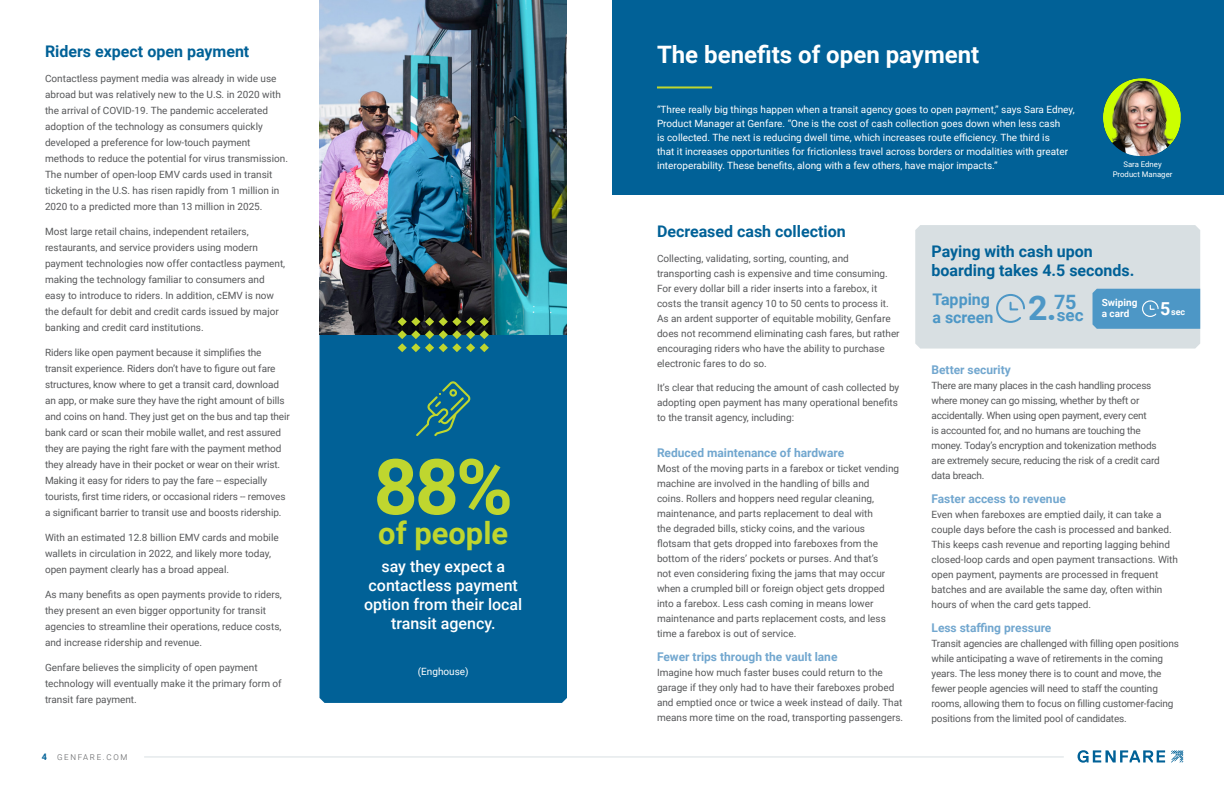
<style>
.page{position:relative;width:1224px;height:792px;background:#fff}
.page>*{position:absolute;margin:0;border:0;box-sizing:border-box;transform-origin:0 0}
.t1{font:700 77.2px "Roboto";color:#bfd62f}
.t2{font:700 33.9px "Roboto";color:#4d97c6}
.t3{font:700 30.9px "Roboto";color:#bfd62f}
.t4{font:700 24px "Roboto";color:#fff}
.t5{font:700 17.9px "Roboto";color:#fff}
.t6{font:700 17px "Roboto";color:#4d97c6}
.headline_2_-_Drkblue{font:700 16px/19.2px "Roboto";color:#016197}
.t7{font:500 16px/19.2px "Roboto";color:#fff;text-align:center}
.t8{font:700 16px/18px "Roboto";color:#4d97c6}
.Body{font:700 12px "Roboto";color:#72a7cf}
.Body-2{font:10px/15px "Roboto";color:#57585a}
.Body-3{font:10px/14px "Roboto";color:#fff}
.Body-4{font:10px/15px "Roboto";letter-spacing:-.02em;color:#57585a}
.t9{font:700 10px/11px "Roboto";color:#fff}
.t10{font:700 8.9px "Roboto";color:#fff}
.t11{font:300 8px "Roboto";letter-spacing:.21em;color:#57585a}
.t12{font:7.8px "Roboto";color:#fff}
.s1{font-weight:700;font-size:9px;color:#016197}
</style>
<div class="page">
<svg style="left:1171px;top:750px;width:12px;height:13px"></svg>
<svg style="left:1078px;top:750px;width:87px;height:13px"></svg>
<hr style="left:144px;top:757px;width:920px;height:1px;background:#d8dfe2">
<div style="left:320px;top:335px;width:247px;height:368px;background:#016197"></div>
<img style="left:320px;top:0;width:247px;height:335px">
<svg style="left:398px;top:317px;width:91px;height:35px;background:#386148"></svg>
<svg style="left:416px;top:381px;width:55px;height:55px;background:#1f7385"></svg>
<div style="left:612px;top:0;width:612px;height:194px;background:#016197"></div>
<hr style="left:657px;top:86px;width:55px;height:2px;background:#bfd62f">
<svg style="left:915px;top:225px;width:285px;height:124px;background:#c7d6de"></svg>
<img style="left:1103px;top:78px;width:78px;height:78px">
<p class="headline_2_-_Drkblue" style="left:45px;top:41px;width:206px">Riders expect open payment</p>
<p class="Body-2" style="left:45px;top:70px;width:245px;line-height:16px">Contactless payment media was already in wide use abroad but was relatively new to the U.S. in 2020 with the arrival of COVID-19. The pandemic accelerated adoption of the technology as consumers quickly developed a preference for low-touch payment methods to reduce the potential for virus transmission.<br>The number of open-loop EMV cards used in transit ticketing in the U.S. has risen rapidly from 1 million in 2020 to a predicted more than 13 million in 2025.</p>
<p class="Body-2" style="left:45px;top:223px;width:242px;line-height:16px">Most large retail chains, independent retailers, restaurants, and service providers using modern payment technologies now offer contactless payment, making the technology familiar to consumers and easy to introduce to riders. In addition, cEMV is now the default for debit and credit cards issued by major banking and credit card institutions.</p>
<p class="Body-2" style="left:45px;top:344px;width:246px;line-height:16px">Riders like open payment because it simplifies the transit experience. Riders don’t have to figure out fare structures, know where to get a transit card, download an app, or make sure they have the right amount of bills and coins on hand. They just get on the bus and tap their bank card or scan their mobile wallet, and rest assured they are paying the right fare with the payment method they already have in their pocket or wear on their wrist.<br>Making it easy for riders to pay the fare -- especially tourists, first time riders, or occasional riders -- removes a significant barrier to transit use and boosts ridership.</p>
<p class="Body-2" style="left:45px;top:529px;width:235px;line-height:16px">With an estimated 12.8 billion EMV cards and mobile wallets in circulation in 2022, and likely more today, open payment clearly has a broad appeal.</p>
<p class="Body-2" style="left:45px;top:586px;width:238px;line-height:16px">As many benefits as open payments provide to riders, they present an even bigger opportunity for transit agencies to streamline their operations, reduce costs, and increase ridership and revenue.</p>
<p class="Body-2" style="left:45px;top:659px;width:238px;line-height:16px">Genfare believes the simplicity of open payment technology will eventually make it the primary form of transit fare payment.</p>
<p class="t11" style="left:42px;top:751px;width:87px"><span class="s1">4</span> GENFARE.COM</p>
<p class="t1" style="left:374px;top:433px;width:141px">88%</p>
<p class="t3" style="left:378px;top:511px;width:131px">of people</p>
<p class="t7" style="left:364px;top:556px;width:160px">say they expect a contactless payment option from their local transit agency.</p>
<p class="Body-3" style="left:418px;top:664px;width:52px">(Enghouse)</p>
<p class="t4" style="left:657px;top:38px;width:324px">The benefits of open payment</p>
<p class="Body-3" style="left:657px;top:102px;width:419px">“Three really big things happen when a transit agency goes to open payment,” says Sara Edney, Product Manager at Genfare. “One is the cost of cash collection goes down when less cash<br>is collected. The next is reducing dwell time, which increases route efficiency. The third is<br>that it increases opportunities for frictionless travel across borders or modalities with greater interoperability. These benefits, along with a few others, have major impacts.”</p>
<p class="headline_2_-_Drkblue" style="left:657px;top:221px;width:190px">Decreased cash collection</p>
<p class="t12" style="left:1123px;top:159px;width:40px">Sara Edney</p>
<p class="t12" style="left:1113px;top:169px;width:61px">Product Manager</p>
<p class="Body-2" style="left:657px;top:251px;width:244px">Collecting, validating, sorting, counting, and transporting cash is expensive and time consuming.<br>For every dollar bill a rider inserts into a farebox, it costs the transit agency 10 to 50 cents to process it.<br>As an ardent supporter of equitable mobility, Genfare does not recommend eliminating cash fares, but rather encouraging riders who have the ability to purchase electronic fares to do so.</p>
<p class="Body-2" style="left:657px;top:380px;width:244px">It’s clear that reducing the amount of cash collected by adopting open payment has many operational benefits to the transit agency, including:</p>
<p class="Body" style="left:657px;top:444px;width:189px">Reduced maintenance of hardware</p>
<p class="Body-2" style="left:657px;top:460px;width:244px">Most of the moving parts in a farebox or ticket vending machine are involved in the handling of bills and<br>coins. Rollers and hoppers need regular cleaning, maintenance, and parts replacement to deal with<br>the degraded bills, sticky coins, and the various flotsam that gets dropped into fareboxes from the bottom of the riders’ pockets or purses. And that’s<br>not even considering fixing the jams that may occur when a crumpled bill or foreign object gets dropped into a farebox. Less cash coming in means lower maintenance and parts replacement costs, and less time a farebox is out of service.</p>
<p class="Body" style="left:657px;top:648px;width:182px">Fewer trips through the vault lane</p>
<p class="Body-2" style="left:657px;top:664px;width:248px">Imagine how much faster buses could return to the garage if they only had to have their fareboxes probed and emptied once or twice a week instead of daily. That means more time on the road, transporting passengers.</p>
<p class="headline_2_-_Drkblue" style="left:931px;top:241px;width:205px">Paying with cash upon boarding takes 4.5 seconds.</p>
<p class="t9" style="left:1102px;top:297px;width:37px">Swiping a card</p>
<p class="t8" style="left:932px;top:290px;width:63px">Tapping a screen</p>
<p class="t2" style="left:1028px;top:284px;width:50px">2.<sup>75</sup></p>
<p class="t6" style="left:1057px;top:303px;width:28px">sec</p>
<p class="t5" style="left:1160px;top:296px;width:12px">5</p>
<p class="t10" style="left:1171px;top:305px;width:16px">sec</p>
<p class="Body" style="left:932px;top:361px;width:81px">Better security</p>
<p class="Body-4" style="left:932px;top:378px;width:230px">There are many places in the cash handling process where money can go missing, whether by theft or accidentally. When using open payment, every cent<br>is accounted for, and no humans are touching the money. Today’s encryption and tokenization methods are extremely secure, reducing the risk of a credit card data breach.</p>
<p class="Body" style="left:932px;top:490px;width:136px">Faster access to revenue</p>
<p class="Body-2" style="left:932px;top:507px;width:248px">Even when fareboxes are emptied daily, it can take a couple days before the cash is processed and banked.<br>This keeps cash revenue and reporting lagging behind closed-loop cards and open payment transactions. With open payment, payments are processed in frequent batches and are available the same day, often within hours of when the card gets tapped.</p>
<p class="Body" style="left:932px;top:619px;width:121px">Less staffing pressure</p>
<p class="Body-2" style="left:932px;top:636px;width:249px">Transit agencies are challenged with filling open positions while anticipating a wave of retirements in the coming years. The less money there is to count and move, the fewer people agencies will need to staff the counting rooms, allowing them to focus on filling customer-facing positions from the limited pool of candidates.</p>
</div>
